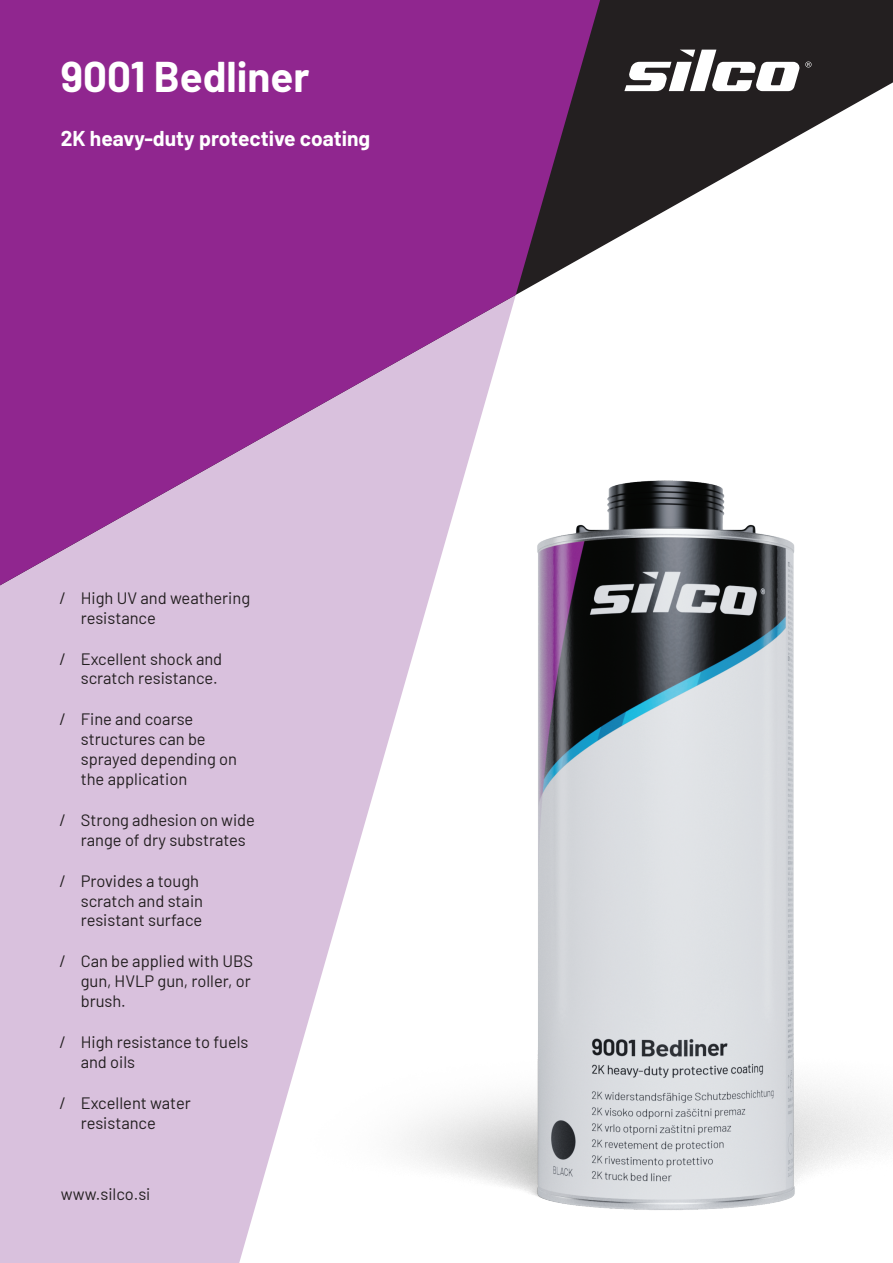
<style>
.page{position:relative;width:893px;height:1263px;background:#fff}
.page>*{position:absolute;margin:0;border:0;box-sizing:border-box;transform-origin:0 0}
.t1{font:700 42px "Barlow";color:#fff}
.t2{font:700 21px "Barlow";color:#fff}
.t3{font:16.5px/19.8px "Barlow";color:#231f20}
</style>
<div class="page">
<div style="left:0;top:649px;width:101px;height:614px;background:#d9c1dd"></div>
<svg style="left:0;top:0;width:101px;height:649px;background:#9a3b9a"></svg>
<img style="left:101px;top:0;width:792px;height:1263px">
<h1 class="t1" style="left:61px;top:46px;width:250px">9001 Bedliner</h1>
<p class="t2" style="left:61px;top:123px;width:311px">2K heavy-duty protective coating</p>
<p class="t3" style="left:81px;top:587px;width:171px;text-indent:-21px">/ High UV and weathering resistance</p>
<p class="t3" style="left:60px;top:647px;width:164px;text-align:right">/ Excellent shock and scratch resistance.</p>
<p class="t3" style="left:81px;top:708px;width:158px;text-indent:-21px">/ Fine and coarse structures can be sprayed depending on the application</p>
<p class="t3" style="left:81px;top:809px;width:176px;text-indent:-21px">/ Strong adhesion on wide range of dry substrates</p>
<p class="t3" style="left:81px;top:870px;width:124px;text-indent:-21px">/ Provides a tough scratch and stain resistant surface</p>
<p class="t3" style="left:81px;top:950px;width:174px;text-indent:-21px">/ Can be applied with UBS gun, HVLP gun, roller, or brush.</p>
<p class="t3" style="left:81px;top:1031px;width:169px;text-indent:-21px">/ High resistance to fuels and oils</p>
<p class="t3" style="left:81px;top:1092px;width:112px;text-indent:-21px">/ Excellent water resistance</p>
<p class="t3" style="left:61px;top:1183px;width:91px">www.silco.si</p>
</div>
